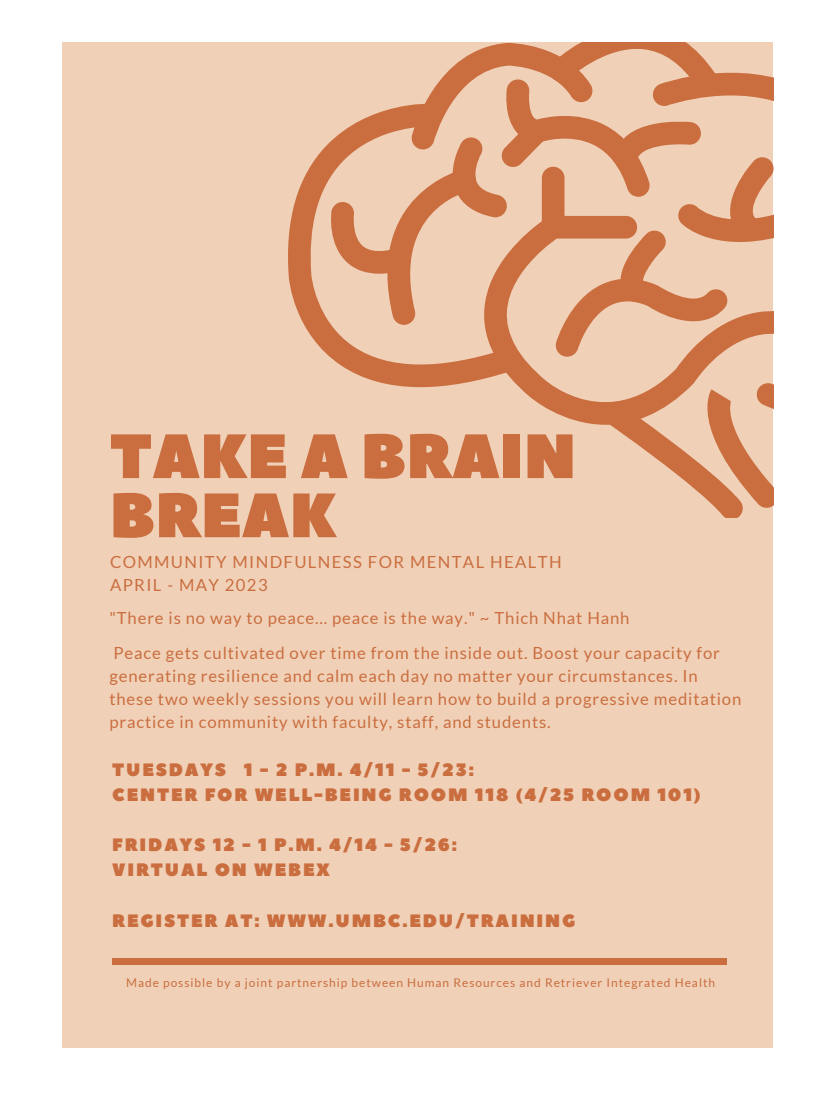
<style>
.page{position:relative;width:836px;height:1103px;background:#fff}
.page>*{position:absolute;margin:0;border:0;box-sizing:border-box;transform-origin:0 0}
.t1{font:62.4px/59.1px "Peace Sans";color:#ca6e3f}
.t2{font:17.85px "Peace Sans";letter-spacing:.1em;color:#ca6e3f}
.t3{font:16.65px/23.2px "Lato";letter-spacing:.05em;color:#ca6e3f}
.t4{font:16.65px "Lato";letter-spacing:.08em;color:#ca6e3f}
.t5{font:12px "Lato";letter-spacing:.08em;color:#ca6e3f}
</style>
<div class="page">
<div style="left:62px;top:42px;width:711px;height:1005px;background:#f0d1b8"></div>
<div style="left:112px;top:958px;width:614px;height:7px;background:#ca6e3f"></div>
<svg style="left:288px;top:145px;width:39px;height:209px;fill:#cc7446"></svg>
<svg style="left:327px;top:42px;width:446px;height:476px"></svg>
<p class="t1" style="left:110px;top:429px;width:468px">TAKE A BRAIN<br>BREAK</p>
<p class="t4" style="left:110px;top:551px;width:453px">COMMUNITY MINDFULNESS FOR MENTAL HEALTH</p>
<p class="t4" style="left:110px;top:574px;width:159px">APRIL - MAY 2023</p>
<p class="t3" style="left:109px;top:605px;width:521px">"There is no way to peace... peace is the way." ~ Thich Nhat Hanh</p>
<p class="t3" style="left:109px;top:640px;width:633px">Peace gets cultivated over time from the inside out. Boost your capacity for generating resilience and calm each day no matter your circumstances. In these two weekly sessions you will learn how to build a progressive meditation practice in community with faculty, staff, and students.</p>
<p class="t2" style="left:112px;top:758px;width:363px">TUESDAYS 1 - 2 P.M. 4/11 - 5/23:</p>
<p class="t2" style="left:112px;top:783px;width:590px">CENTER FOR WELL-BEING ROOM 118 (4/25 ROOM 101)</p>
<p class="t2" style="left:112px;top:833px;width:346px">FRIDAYS 12 - 1 P.M. 4/14 - 5/26:</p>
<p class="t2" style="left:112px;top:858px;width:219px">VIRTUAL ON WEBEX</p>
<p class="t2" style="left:112px;top:908px;width:464px">REGISTER AT: WWW.UMBC.EDU/TRAINING</p>
<p class="t5" style="left:126px;top:975px;width:590px">Made possible by a joint partnership between Human Resources and Retriever Integrated Health</p>
</div>
